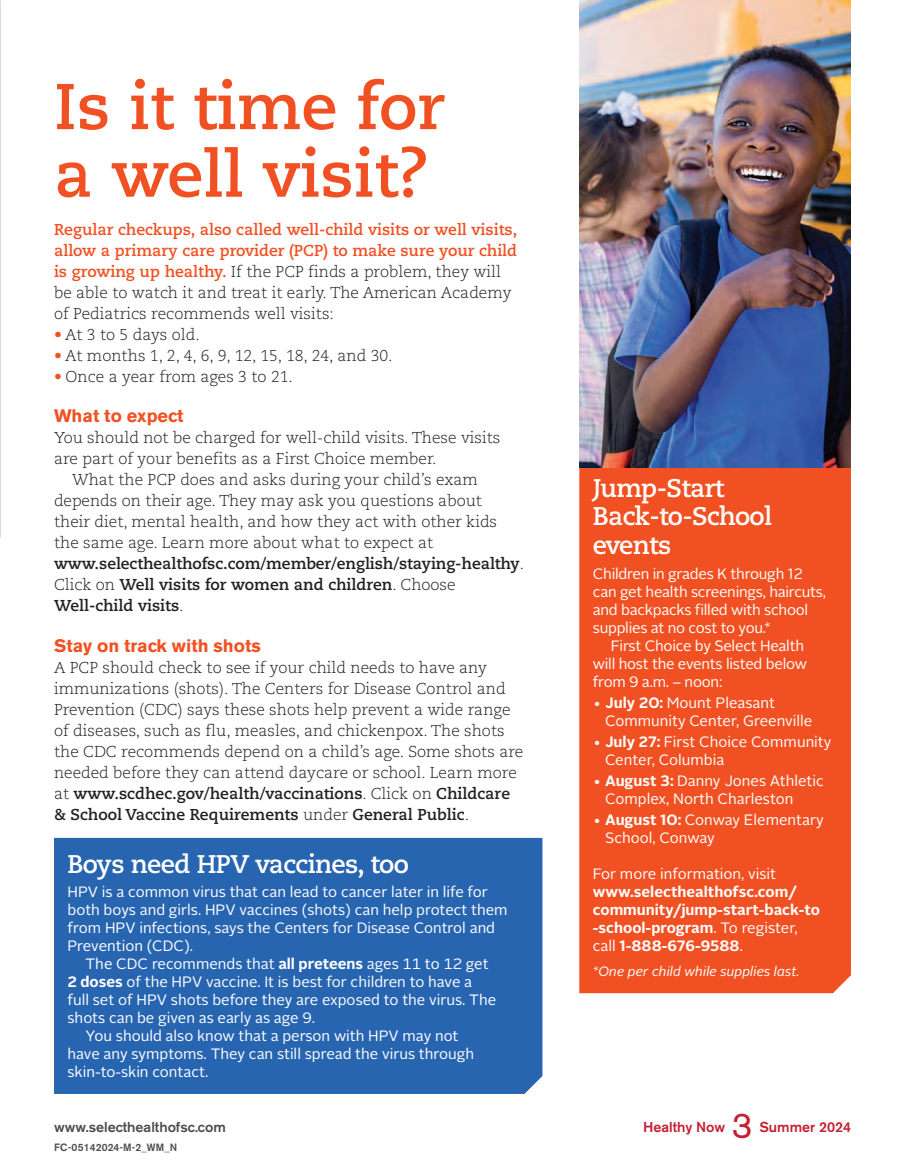
<style>
.page{position:relative;width:905px;height:1175px;background:#fff}
.page>*{position:absolute;margin:0;border:0;box-sizing:border-box;transform-origin:0 0}
.t1{font:700 64.5px/67.5px "Caecilia LT Std";color:#f15122}
.t2{font:35.7px "Akz Gro B Eotf";color:#c41f32}
.t3{font:700 25.5px/28.5px "Caecilia LT Std";letter-spacing:-.025em;color:#fff}
.t4{font:700 18px "Akz Gro B Eotf";color:#f15122}
.t5{font:300 15.75px/21px "Caecilia LT Std";color:#231f20}
.t6{font:700 15.75px/21px "Caecilia LT Std";color:#f15122}
.t7{font:15px/18px "Alright Sans";color:#fff}
.t8{font:700 15px/18px "Alright Sans";color:#fff}
.t9{font:14.25px "Akz Gro B Eotf Med";color:#4b4c4d}
.t10{font:14.25px "Akz Gro B Eotf Med";color:#c41f32}
.t11{font:italic 13.5px "Alright Sans";color:#fff}
.t12{font:10.5px "Akz Gro B Eotf Med";letter-spacing:.015em;color:#4b4c4d}
.s1{font-weight:300;color:#231f20}
.s2{color:#f15122}
.s3{font-weight:700}
.s4{font-size:15.75px}
.s5{font-weight:400}
</style>
<div class="page">
<img style="left:0;top:0;width:1px;height:537px">
<div style="left:54px;top:838px;width:488px;height:256px;background:#2865b1"></div>
<div style="left:579px;top:467px;width:271px;height:526px;background:#f15122"></div>
<img style="left:579px;top:0;width:271px;height:467px">
<h1 class="t1" style="left:54px;top:74px;width:392px">Is it time for a well visit?</h1>
<p class="t6" style="left:54px;top:219px;width:465px">Regular checkups, also called well-child visits or well visits, allow a primary care provider (PCP) to make sure your child is growing up healthy. <span class="s1">If the PCP finds a problem, they will be able to watch it and treat it early. The American Academy of Pediatrics recommends well visits:</span></p>
<p class="t5" style="left:54px;top:324px;width:147px"><span class="s2">•</span> At 3 to 5 days old.</p>
<p class="t5" style="left:54px;top:345px;width:340px"><span class="s2">•</span> At months 1, 2, 4, 6, 9, 12, 15, 18, 24, and 30.</p>
<p class="t5" style="left:54px;top:366px;width:240px"><span class="s2">•</span> Once a year from ages 3 to 21.</p>
<p class="t4" style="left:54px;top:405px;width:131px">What to expect</p>
<p class="t5" style="left:54px;top:428px;width:448px">You should not be charged for well-child visits. These visits are part of your benefits as a First Choice member.</p>
<p class="t5" style="left:54px;top:470px;width:471px;text-indent:18px">What the PCP does and asks during your child’s exam depends on their age. They may ask you questions about<br>their diet, mental health, and how they act with other kids the same age. Learn more about what to expect at <span class="s3">www.selecthealthofsc.com/member/english/staying-healthy</span>.<br>Click on <span class="s3">Well visits for women and children</span>. Choose <span class="s3">Well-child visits</span>.</p>
<p class="t4" style="left:54px;top:635px;width:208px">Stay on track with shots</p>
<p class="t5" style="left:54px;top:657px;width:471px">A PCP should check to see if your child needs to have any immunizations (shots). The Centers for Disease Control and Prevention (CDC) says these shots help prevent a wide range of diseases, such as flu, measles, and chickenpox. The shots the CDC recommends depend on a child’s age. Some shots are needed before they can attend daycare or school. Learn more at <span class="s3">www.scdhec.gov/health/vaccinations</span>. Click on <span class="s3">Childcare &amp; School Vaccine Requirements</span> under <span class="s3">General Public</span>.</p>
<h3 class="t3" style="left:68px;top:849px;width:343px">Boys need HPV vaccines, too</h3>
<p class="t7" style="left:68px;top:883px;width:441px">HPV is a common virus that can lead to cancer later in life for both boys and girls. HPV vaccines (shots) can help protect them from HPV infections, says the Centers for Disease Control and Prevention (CDC).</p>
<p class="t7" style="left:86px;top:955px;width:404px">The CDC recommends that <span class="s3">all preteens</span> ages 11 to 12 get</p>
<p class="t7" style="left:68px;top:973px;width:406px"><span class="s3">2 doses</span> of the HPV vaccine. It is best for children to have a</p>
<p class="t7" style="left:68px;top:991px;width:430px">full set of HPV shots before they are exposed to the virus. The</p>
<p class="t7" style="left:68px;top:1009px;width:249px">shots can be given as early as age 9.</p>
<p class="t7" style="left:86px;top:1027px;width:374px">You should also know that a person with HPV may not</p>
<p class="t7" style="left:68px;top:1045px;width:408px">have any symptoms. They can still spread the virus through</p>
<p class="t7" style="left:68px;top:1063px;width:142px">skin-to-skin contact.</p>
<h3 class="t3" style="left:592px;top:474px;width:181px">Jump-Start<br>Back-to-School events</h3>
<p class="t7" style="left:592px;top:564px;width:235px">Children in grades K through 12 can get health screenings, haircuts, and backpacks filled with school supplies at no cost to you.*</p>
<p class="t7" style="left:592px;top:636px;width:216px;text-indent:18px">First Choice by Select Health will host the events listed below from 9 a.m. – noon:</p>
<p class="t7" style="left:605px;top:693px;width:209px;text-indent:-12px"><span class="s4">•</span> <span class="s3">July 20:</span> Mount Pleasant<br>Community Center, Greenville</p>
<p class="t7" style="left:605px;top:732px;width:228px;text-indent:-12px"><span class="s4">•</span> <span class="s3">July 27:</span> First Choice Community<br>Center, Columbia</p>
<p class="t7" style="left:605px;top:771px;width:220px;text-indent:-12px"><span class="s4">•</span> <span class="s3">August 3:</span> Danny Jones Athletic<br>Complex, North Charleston</p>
<p class="t7" style="left:605px;top:810px;width:220px;text-indent:-12px"><span class="s4">•</span> <span class="s3">August 10:</span> Conway Elementary<br>School, Conway</p>
<p class="t7" style="left:593px;top:864px;width:185px">For more information, visit</p>
<p class="t8" style="left:593px;top:882px;width:228px">www.selecthealthofsc.com/ community/jump-start-back-to -school-program<span class="s5">. To register, call</span> 1-888-676-9588<span class="s5">.</span></p>
<p class="t11" style="left:592px;top:962px;width:208px">*One per child while supplies last.</p>
<p class="t9" style="left:54px;top:1118px;width:173px">www.selecthealthofsc.com</p>
<p class="t10" style="left:643px;top:1118px;width:84px">Healthy Now</p>
<h2 class="t2" style="left:732px;top:1104px;width:22px">3</h2>
<p class="t10" style="left:759px;top:1118px;width:93px">Summer 2024</p>
<p class="t12" style="left:54px;top:1140px;width:125px">FC-05142024-M-2_WM_N</p>
</div>
